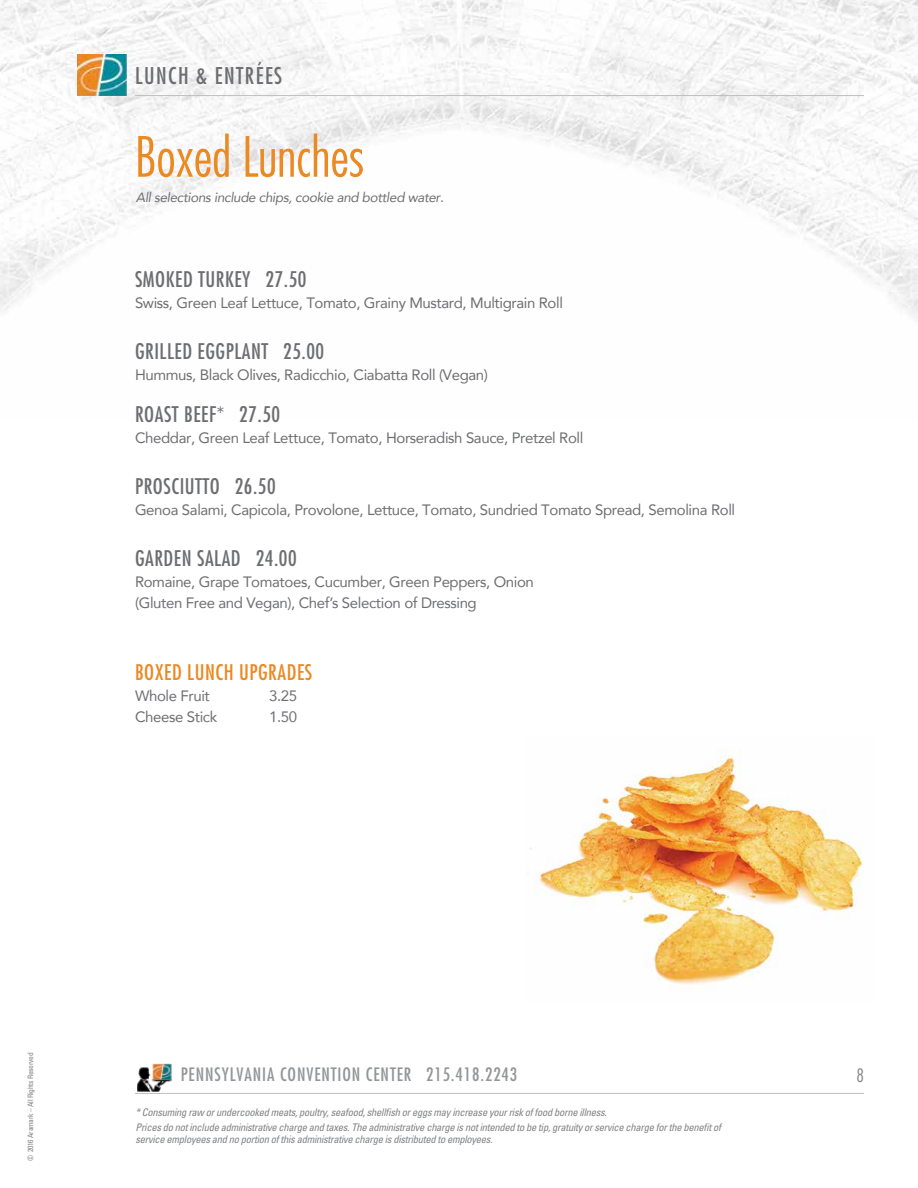
<style>
.page{position:relative;width:918px;height:1188px;background:#fff}
.page>*{position:absolute;margin:0;border:0;box-sizing:border-box;transform-origin:0 0}
.t1{font:300 condensed 54px "Futura";color:#eb8923}
.t2{font:condensed 22.5px "Futura";letter-spacing:.065em;color:#6d6e71}
.t3{font:condensed 21px "Futura";letter-spacing:.025em;color:#6d6e71}
.t4{font:condensed 21px "Futura";letter-spacing:.025em;color:#eb8923}
.t5{font:condensed 18px "Futura";letter-spacing:.05em;color:#939598}
.t6{font:300 condensed 18px "Futura";color:#808285}
.t7{font:15px/21px "Avenir";letter-spacing:-.025em;color:#6d6e71}
.t8{font:italic 13.5px "Avenir";letter-spacing:-.025em;color:#6d6e71}
.t9{font:italic condensed 10.5px/15px "Univers";letter-spacing:-.025em;color:#808285}
.t10{font:condensed 7.5px "Univers";letter-spacing:-.025em;color:#808285}
</style>
<div class="page">
<img style="left:0;top:0;width:918px;height:318px">
<img style="left:77px;top:54px;width:50px;height:41px">
<hr style="left:135px;top:95px;width:729px;height:1px;background:#bcbec0">
<img style="left:530px;top:749px;width:333px;height:238px">
<img style="left:137px;top:1063px;width:35px;height:29px">
<hr style="left:135px;top:1093px;width:729px;height:1px;background:#bcbec0">
<h2 class="t2" style="left:135px;top:62px;width:148px">LUNCH &amp; ENTRÉES</h2>
<h1 class="t1" style="left:135px;top:123px;width:231px">Boxed Lunches</h1>
<p class="t8" style="left:136px;top:189px;width:309px">All selections include chips, cookie and bottled water.</p>
<h3 class="t3" style="left:135px;top:266px;width:173px">SMOKED TURKEY 27.50</h3>
<p class="t7" style="left:135px;top:292px;width:430px">Swiss, Green Leaf Lettuce, Tomato, Grainy Mustard, Multigrain Roll</p>
<h3 class="t3" style="left:135px;top:338px;width:191px">GRILLED EGGPLANT 25.00</h3>
<p class="t7" style="left:135px;top:364px;width:355px">Hummus, Black Olives, Radicchio, Ciabatta Roll (Vegan)</p>
<h3 class="t3" style="left:135px;top:401px;width:147px">ROAST BEEF* 27.50</h3>
<p class="t7" style="left:135px;top:427px;width:450px">Cheddar, Green Leaf Lettuce, Tomato, Horseradish Sauce, Pretzel Roll</p>
<h3 class="t3" style="left:135px;top:473px;width:142px">PROSCIUTTO 26.50</h3>
<p class="t7" style="left:135px;top:499px;width:602px">Genoa Salami, Capicola, Provolone, Lettuce, Tomato, Sundried Tomato Spread, Semolina Roll</p>
<h3 class="t3" style="left:135px;top:545px;width:163px">GARDEN SALAD 24.00</h3>
<p class="t7" style="left:135px;top:571px;width:400px">Romaine, Grape Tomatoes, Cucumber, Green Peppers, Onion (Gluten Free and Vegan), Chef’s Selection of Dressing</p>
<h3 class="t4" style="left:135px;top:659px;width:179px">BOXED LUNCH UPGRADES</h3>
<p class="t7" style="left:135px;top:685px;width:76px">Whole Fruit</p>
<p class="t7" style="left:269px;top:685px;width:30px">3.25</p>
<p class="t7" style="left:135px;top:706px;width:84px">Cheese Stick</p>
<p class="t7" style="left:269px;top:706px;width:30px">1.50</p>
<p class="t10" style="left:26px;top:1161px;width:110px;rotate:-90deg">© 2016 Aramark – All Rights Reserved</p>
<p class="t5" style="left:181px;top:1063px;width:338px">PENNSYLVANIA CONVENTION CENTER 215.418.2243</p>
<p class="t6" style="left:857px;top:1064px;width:9px">8</p>
<p class="t9" style="left:136px;top:1104px;width:587px">* Consuming raw or undercooked meats, poultry, seafood, shellfish or eggs may increase your risk of food borne illness.<br>Prices do not include administrative charge and taxes. The administrative charge is not intended to be tip, gratuity or service charge for the benefit of</p>
<p class="t9" style="left:136px;top:1131px;width:359px">service employees and no portion of this administrative charge is distributed to employees.</p>
</div>
